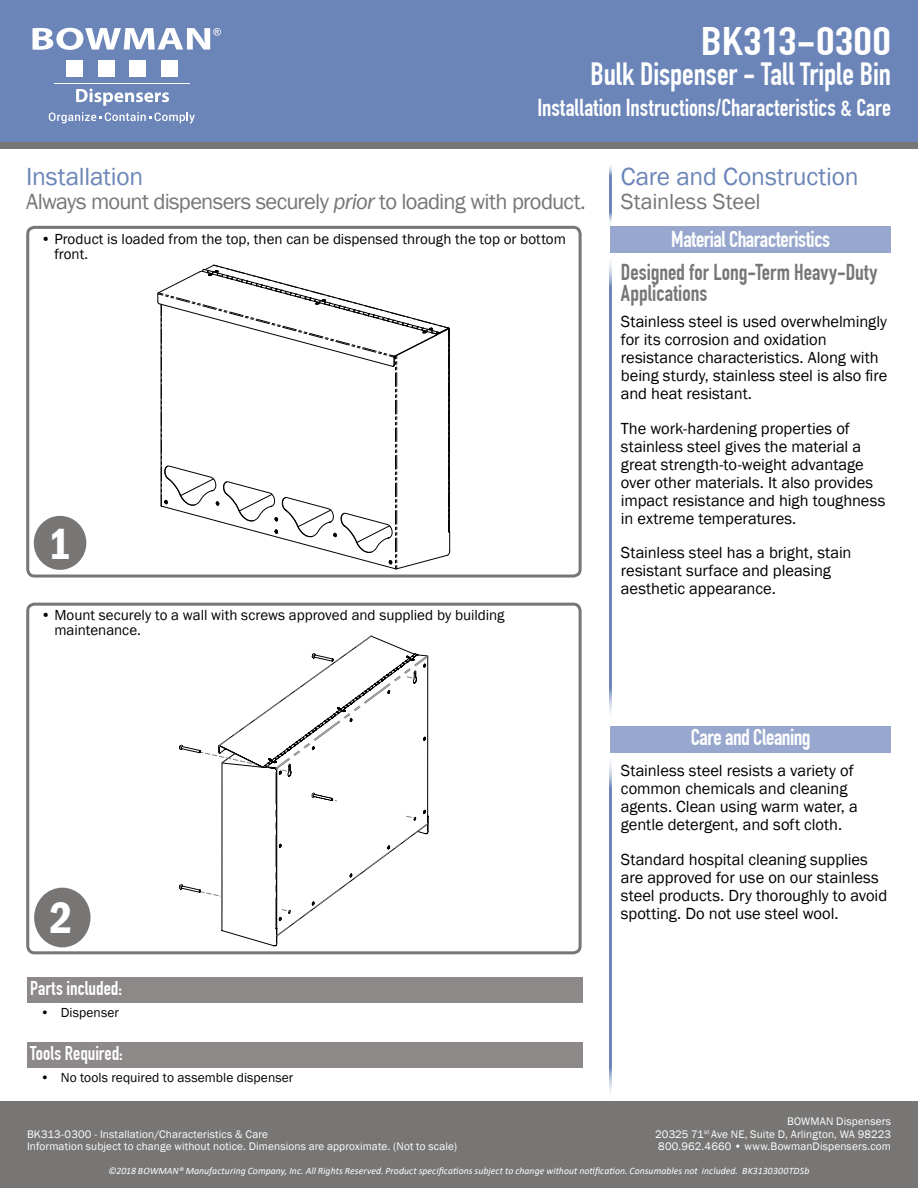
<style>
.page{position:relative;width:918px;height:1188px;background:#fff}
.page>*{position:absolute;margin:0;border:0;box-sizing:border-box;transform-origin:0 0}
.t1{font:600 condensed 45px "Franklin Gothic";color:#fff}
.t2{font:700 39px "DIN Condensed";letter-spacing:.005em;color:#fff;scale:1.28 1}
.t3{font:700 31.5px "DIN Condensed";letter-spacing:-.005em;color:#fff}
.t4{font:25.5px "Franklin Gothic";letter-spacing:-.01em;color:#6b85b8}
.t5{font:700 24px "DIN Condensed";letter-spacing:.005em;color:#fff}
.t6{font:22.5px "Franklin Gothic";letter-spacing:-.03em;color:#787675}
.t7{font:700 22.5px/21px "DIN Condensed";color:#787675}
.t8{font:700 22.5px "DIN Condensed";letter-spacing:-.02em;color:#fff}
.t9{font:22.5px "Franklin Gothic";letter-spacing:-.005em;color:#787675}
.t10{font:700 19.5px "DIN Condensed";color:#fff}
.t11{font:16.5px/18px "Franklin Gothic";letter-spacing:-.005em;color:#000}
.t12{font:15px/15px "Franklin Gothic";color:#000}
.t13{font:13.5px "Franklin Gothic";letter-spacing:.005em;color:#000}
.t14{font:11.25px/12.8px "Franklin Gothic";letter-spacing:.01em;color:#fff}
.t15{font:italic 9.75px "Calibri";letter-spacing:.005em;color:#fff}
.s1{font-style:italic}
</style>
<div class="page">
<div style="left:0;top:0;width:918px;height:148px;background:#787675"></div>
<div style="left:0;top:1101px;width:918px;height:87px;background:#787675"></div>
<div style="left:0;top:0;width:918px;height:142px;background:#6b85b8"></div>
<svg style="left:32px;top:28px;width:189px;height:22px"></svg>
<div style="left:66px;top:60px;width:17px;height:16px;background:#fff"></div>
<div style="left:98px;top:60px;width:17px;height:16px;background:#fff"></div>
<div style="left:129px;top:60px;width:17px;height:16px;background:#fff"></div>
<div style="left:161px;top:60px;width:17px;height:16px;background:#fff"></div>
<hr style="left:54px;top:83px;width:136px;height:1px;background:#fff">
<svg style="left:76px;top:89px;width:93px;height:17px"></svg>
<svg style="left:49px;top:112px;width:146px;height:11px"></svg>
<div style="left:26px;top:226px;width:556px;height:352px;border:3px solid #777575;border-radius:7px"></div>
<div style="left:26px;top:603px;width:556px;height:351px;border:3px solid #777575;border-radius:7px"></div>
<svg style="left:179px;top:635px;width:250px;height:301px"></svg>
<svg style="left:157px;top:265px;width:293px;height:304px"></svg>
<div style="left:27px;top:977px;width:555px;height:26px;background:#8d8989"></div>
<div style="left:27px;top:1042px;width:555px;height:26px;background:#8d8989"></div>
<div style="left:34px;top:516px;width:52px;height:54px;background:#787675;border-radius:50%"></div>
<div style="left:34px;top:888px;width:57px;height:59px;background:#787675;border-radius:50%"></div>
<hr style="left:609px;top:164px;width:3px;height:61px;background:#6b85b8">
<hr style="left:609px;top:255px;width:3px;height:466px;background:#6b85b8">
<hr style="left:609px;top:756px;width:3px;height:344px;background:#6b85b8">
<div style="left:610px;top:226px;width:281px;height:27px;background:#98a7cd"></div>
<div style="left:610px;top:726px;width:281px;height:27px;background:#98a7cd"></div>
<h2 class="t2" style="left:701px;top:18px;width:150px">BK313-0300</h2>
<h3 class="t3" style="left:591px;top:56px;width:302px">Bulk Dispenser - Tall Triple Bin</h3>
<h3 class="t5" style="left:537px;top:94px;width:355px">Installation Instructions/Characteristics &amp; Care</h3>
<h3 class="t4" style="left:26px;top:161px;width:119px">Installation</h3>
<h3 class="t4" style="left:621px;top:161px;width:239px">Care and Construction</h3>
<h3 class="t6" style="left:26px;top:188px;width:561px">Always mount dispensers securely <span class="s1">prior</span> to loading with product.</h3>
<p class="t12" style="left:54px;top:232px;width:513px;text-indent:-14px">• Product is loaded from the top, then can be dispensed through the top or bottom front.</p>
<h1 class="t1" style="left:48px;top:514px;width:24px">1</h1>
<p class="t12" style="left:54px;top:608px;width:452px;text-indent:-14px">• Mount securely to a wall with screws approved and supplied by building maintenance.</p>
<h3 class="t9" style="left:621px;top:188px;width:141px">Stainless Steel</h3>
<h3 class="t8" style="left:671px;top:226px;width:160px">Material Characteristics</h3>
<h3 class="t7" style="left:621px;top:262px;width:258px">Designed for Long-Term Heavy-Duty<br>Applications</h3>
<p class="t11" style="left:621px;top:313px;width:268px">Stainless steel is used overwhelmingly for its corrosion and oxidation resistance characteristics. Along with being sturdy, stainless steel is also fire and heat resistant.</p>
<p class="t11" style="left:621px;top:420px;width:266px">The work-hardening properties of stainless steel gives the material a great strength-to-weight advantage over other materials. It also provides impact resistance and high toughness in extreme temperatures.</p>
<p class="t11" style="left:621px;top:544px;width:232px">Stainless steel has a bright, stain resistant surface and pleasing aesthetic appearance.</p>
<h1 class="t1" style="left:50px;top:888px;width:24px">2</h1>
<p class="t10" style="left:30px;top:977px;width:93px">Parts included:</p>
<p class="t13" style="left:40px;top:1004px;width:80px">• Dispenser</p>
<p class="t10" style="left:30px;top:1042px;width:94px">Tools Required:</p>
<p class="t13" style="left:40px;top:1069px;width:254px">• No tools required to assemble dispenser</p>
<p class="t14" style="left:27px;top:1128px;width:432px">BK313-0300 - Installation/Characteristics &amp; Care<br>Information subject to change without notice. Dimensions are approximate. (Not to scale)</p>
<h3 class="t8" style="left:691px;top:724px;width:121px">Care and Cleaning</h3>
<p class="t11" style="left:621px;top:762px;width:239px">Stainless steel resists a variety of common chemicals and cleaning agents. Clean using warm water, a gentle detergent, and soft cloth.</p>
<p class="t11" style="left:621px;top:850px;width:268px">Standard hospital cleaning supplies are approved for use on our stainless steel products. Dry thoroughly to avoid spotting. Do not use steel wool.</p>
<p class="t14" style="left:655px;top:1115px;width:237px;text-align:justify;text-indent:132px">BOWMAN Dispensers 20325 71<sup>st</sup> Ave NE, Suite D, Arlington, WA 98223<br>800.962.4660 • www.BowmanDispensers.com</p>
<p class="t15" style="left:109px;top:1164px;width:702px">©2018 BOWMAN® Manufacturing Company, Inc. All Rights Reserved. Product specifications subject to change without notification. Consumables not included. BK3130300TDSb</p>
</div>
